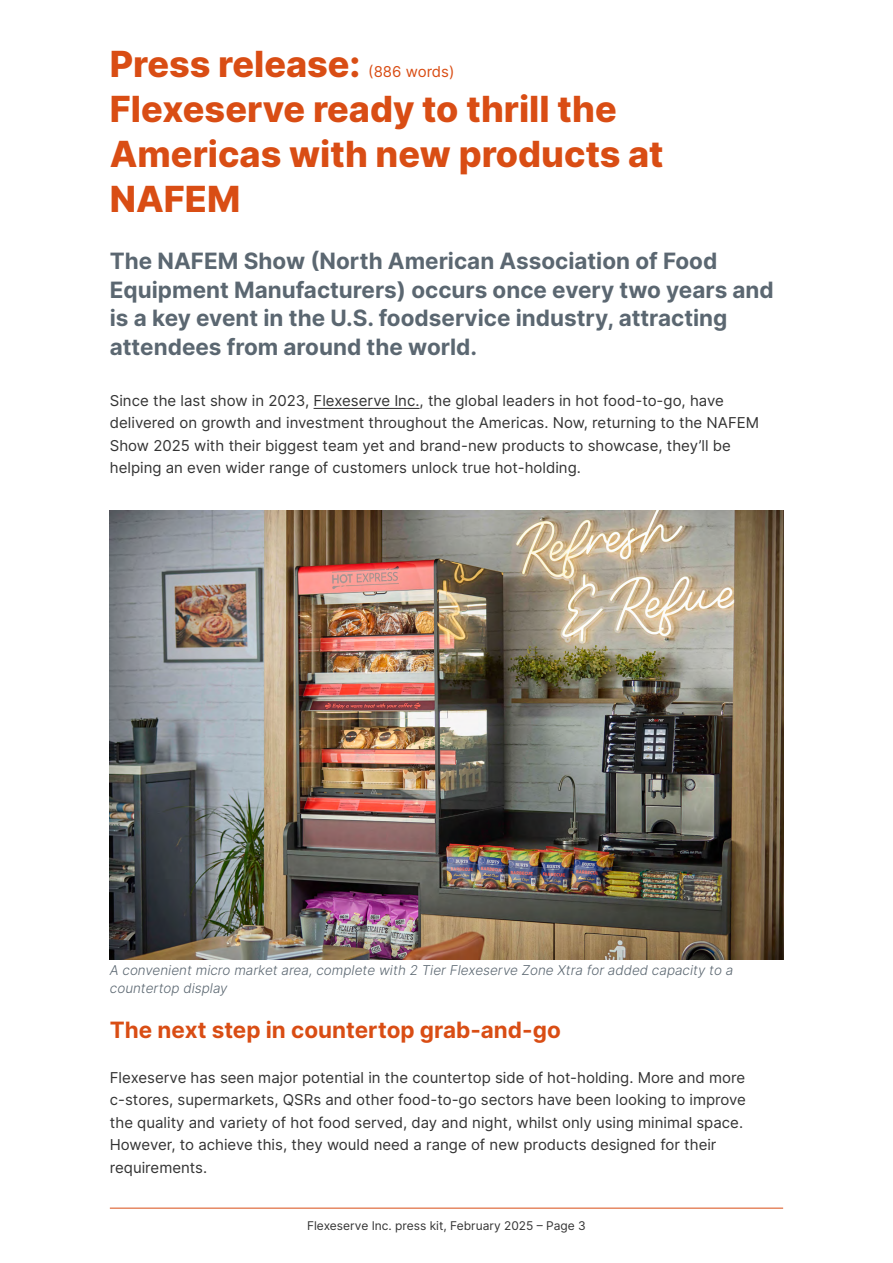
<style>
.page{position:relative;width:893px;height:1263px;background:#fff}
.page>*{position:absolute;margin:0;border:0;box-sizing:border-box;transform-origin:0 0}
.t1{font:800 36px/45px "Inter";color:#d94d14}
.t2{font:700 22.5px/28.5px "Inter";color:#5b6771}
.t3{font:700 22.5px "Inter";color:#d94d14}
.t4{font:15px/22.5px "Inter";color:#333}
.t5{font:15px "Inter";color:#d94d14}
.t6{font:italic 300 13.5px/18px "Inter";color:#5b6771}
.t7{font:12px "Inter";color:#333}
</style>
<div class="page">
<hr style="left:110px;top:1208px;width:673px;height:1px;background:#d94d15">
<hr style="left:314px;top:408px;width:106px;height:1px;background:#333">
<img style="left:110px;top:510px;width:673px;height:449px">
<h1 class="t1" style="left:110px;top:41px;width:252px">Press release:</h1>
<p class="t5" style="left:368px;top:61px;width:88px">(886 words)</p>
<h1 class="t1" style="left:110px;top:86px;width:555px">Flexeserve ready to thrill the<br>Americas with new products at<br>NAFEM</h1>
<h2 class="t2" style="left:110px;top:246px;width:665px">The NAFEM Show (North American Association of Food Equipment Manufacturers) occurs once every two years and is a key event in the U.S. foodservice industry, attracting attendees from around the world.</h2>
<p class="t4" style="left:110px;top:389px;width:651px">Since the last show in 2023, Flexeserve Inc., the global leaders in hot food-to-go, have delivered on growth and investment throughout the Americas. Now, returning to the NAFEM Show 2025 with their biggest team yet and brand-new products to showcase, they’ll be helping an even wider range of customers unlock true hot-holding.</p>
<p class="t6" style="left:110px;top:960px;width:625px">A convenient micro market area, complete with 2 Tier Flexeserve Zone Xtra for added capacity to a countertop display</p>
<h2 class="t3" style="left:110px;top:1012px;width:452px">The next step in countertop grab-and-go</h2>
<p class="t4" style="left:110px;top:1065px;width:638px">Flexeserve has seen major potential in the countertop side of hot-holding. More and more c-stores, supermarkets, QSRs and other food-to-go sectors have been looking to improve the quality and variety of hot food served, day and night, whilst only using minimal space.<br>However, to achieve this, they would need a range of new products designed for their requirements.</p>
<p class="t7" style="left:307px;top:1216px;width:280px">Flexeserve Inc. press kit, February 2025 – Page 3</p>
</div>
